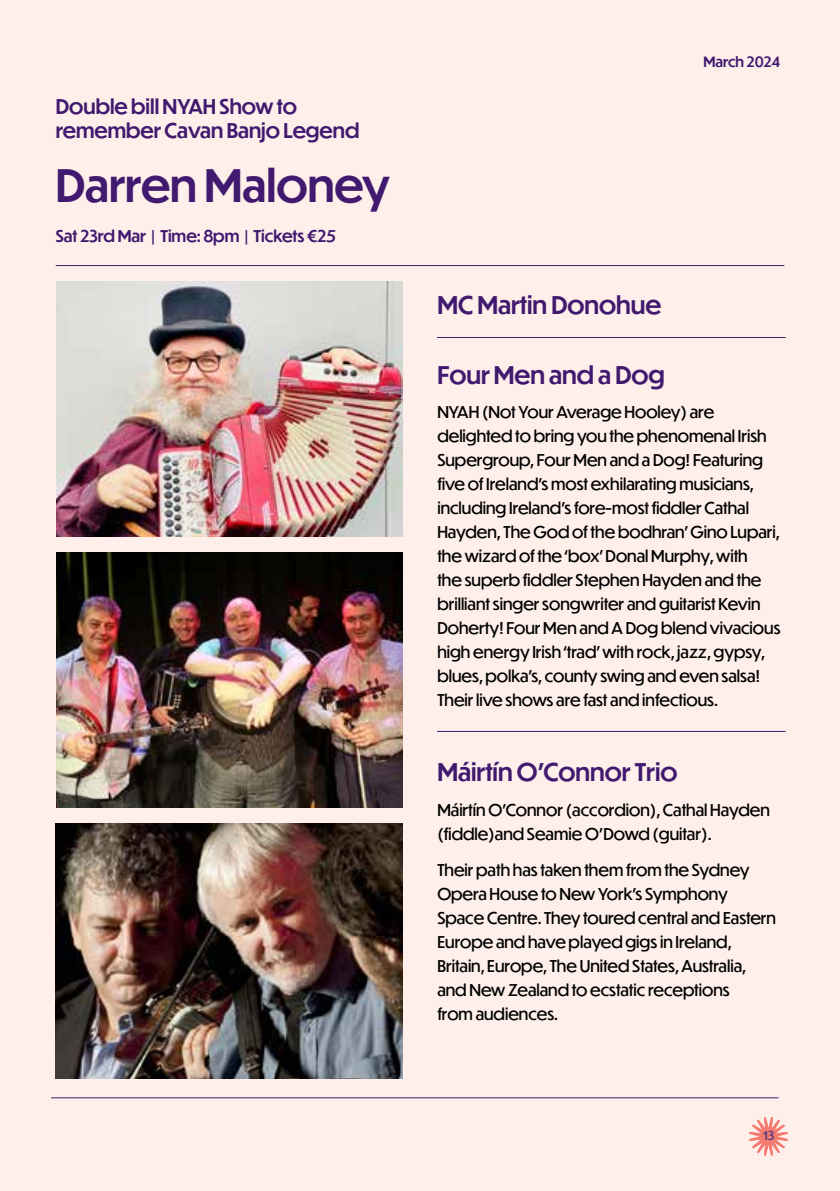
<style>
.page{position:relative;width:840px;height:1191px;background:#fff}
.page>*{position:absolute;margin:0;border:0;box-sizing:border-box;transform-origin:0 0}
.t1{font:500 44px "Dunbar Tall";color:#411a6f}
.t2{font:500 24px "Dunbar Tall";color:#411a6f}
.t3{font:500 20px/24px "Dunbar Tall";color:#411a6f}
.t4{font:16px/24px "Dunbar Tall";color:#000}
.t5{font:500 16px "Dunbar Tall";color:#411a6f}
.t6{font:500 14px "Dunbar Tall";color:#411a6f}
.t7{font:500 12px "Dunbar Tall";color:#5a3e82}
</style>
<div class="page">
<div style="left:0;top:0;width:839px;height:1191px;background:#feefea"></div>
<svg style="left:749px;top:1117px;width:38px;height:38px"></svg>
<hr style="left:51px;top:1097px;width:727px;height:1px;background:#411a6f">
<img style="left:57px;top:552px;width:346px;height:255px">
<hr style="left:437px;top:731px;width:348px;height:1px;background:#411a6f">
<hr style="left:56px;top:265px;width:728px;height:1px;background:#411a6f">
<img style="left:57px;top:281px;width:346px;height:255px">
<img style="left:56px;top:823px;width:347px;height:255px">
<hr style="left:437px;top:337px;width:348px;height:1px;background:#411a6f">
<p class="t3" style="left:56px;top:94px;width:305px">Double bill NYAH Show to remember Cavan Banjo Legend</p>
<h1 class="t1" style="left:56px;top:153px;width:335px">Darren Maloney</h1>
<p class="t5" style="left:56px;top:224px;width:281px">Sat 23rd Mar | Time: 8pm | Tickets €25</p>
<p class="t6" style="left:703px;top:52px;width:78px">March 2024</p>
<h2 class="t2" style="left:437px;top:288px;width:225px">MC Martin Donohue</h2>
<h2 class="t2" style="left:437px;top:357px;width:229px">Four Men and a Dog</h2>
<p class="t4" style="left:437px;top:399px;width:344px">NYAH (Not Your Average Hooley) are delighted to bring you the phenomenal Irish Supergroup, Four Men and a Dog! Featuring five of Ireland’s most exhilarating musicians, including Ireland’s fore-most fiddler Cathal Hayden, The God of the bodhran’ Gino Lupari, the wizard of the ‘box’ Donal Murphy, with<br>the superb fiddler Stephen Hayden and the brilliant singer songwriter and guitarist Kevin Doherty! Four Men and A Dog blend vivacious high energy Irish ‘trad’ with rock, jazz, gypsy, blues, polka’s, county swing and even salsa!<br>Their live shows are fast and infectious.</p>
<h2 class="t2" style="left:437px;top:754px;width:241px">Máirtín O’Connor Trio</h2>
<p class="t4" style="left:437px;top:797px;width:334px">Máirtín O’Connor (accordion), Cathal Hayden (fiddle)and Seamie O’Dowd (guitar).</p>
<p class="t4" style="left:437px;top:857px;width:340px">Their path has taken them from the Sydney Opera House to New York’s Symphony Space Centre. They toured central and Eastern Europe and have played gigs in Ireland, Britain, Europe, The United States, Australia, and New Zealand to ecstatic receptions<br>from audiences.</p>
<p class="t7" style="left:763px;top:1126px;width:14px">1313</p>
</div>
